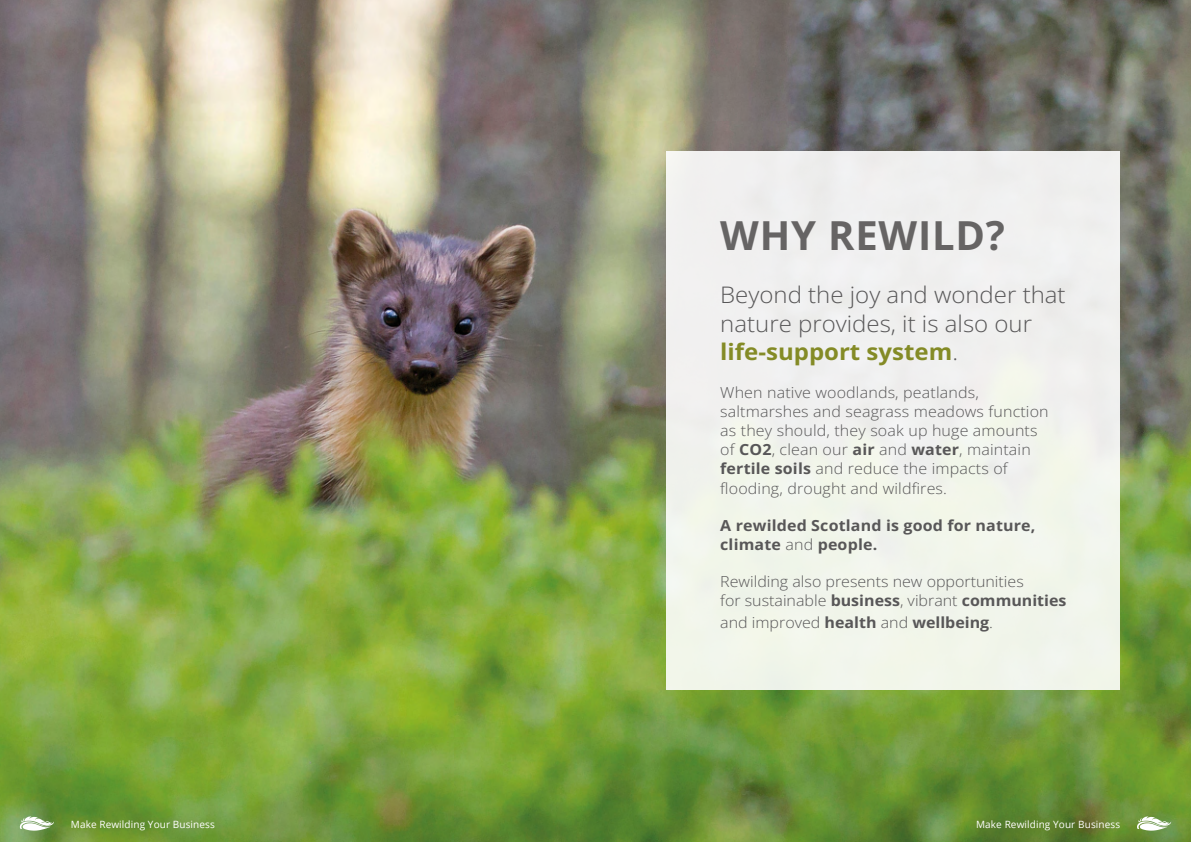
<style>
.page{position:relative;width:1191px;height:842px;background:#fff}
.page>*{position:absolute;margin:0;border:0;box-sizing:border-box;transform-origin:0 0}
.Section_heading{font:700 40px "Open Sans";letter-spacing:.02em;color:#666464}
.Body_11_light{font:300 22.8px/28.8px "Open Sans";color:#585758;scale:1.05 1}
.Body_11_light-2{font:300 15.2px/19.2px "Open Sans";letter-spacing:.01em;color:#585758;scale:1.05 1}
.Body_11_light-3{font:700 15.2px/19.2px "Open Sans";letter-spacing:.01em;color:#585758;scale:1.05 1}
.t1{font:10px "Open Sans";letter-spacing:.01em;color:#fff}
.s1{font-weight:700;color:#848b26}
.s2{font-weight:700}
.s3{font-weight:300}
</style>
<div class="page">
<img style="left:0;top:0;width:1191px;height:842px">
<div style="left:666px;top:152px;width:454px;height:538px;background:#f1f2ee"></div>
<svg style="left:1137px;top:816px;width:34px;height:15px"></svg>
<svg style="left:20px;top:816px;width:34px;height:15px"></svg>
<p class="Section_heading" style="left:720px;top:207px;width:286px">WHY REWILD?</p>
<p class="Body_11_light" style="left:720px;top:279px;width:330px">Beyond the joy and wonder that nature provides, it is also our <span class="s1">life-support system</span>.</p>
<p class="Body_11_light-2" style="left:720px;top:382px;width:314px">When native woodlands, peatlands, saltmarshes and seagrass meadows function as they should, they soak up huge amounts of <span class="s2">CO2</span>, clean our <span class="s2">air</span> and <span class="s2">water</span>, maintain <span class="s2">fertile soils</span> and reduce the impacts of flooding, drought and wildfires.</p>
<p class="Body_11_light-3" style="left:720px;top:515px;width:302px">A rewilded Scotland is good for nature, climate <span class="s3">and</span> people.</p>
<p class="Body_11_light-2" style="left:720px;top:572px;width:331px">Rewilding also presents new opportunities<br>for sustainable <span class="s2">business</span>, vibrant <span class="s2">communities</span></p>
<p class="Body_11_light-2" style="left:720px;top:612px;width:261px">and improved <span class="s2">health</span> and <span class="s2">wellbeing</span>.</p>
<p class="t1" style="left:71px;top:817px;width:145px">Make Rewilding Your Business</p>
<p class="t1" style="left:976px;top:817px;width:145px">Make Rewilding Your Business</p>
</div>
